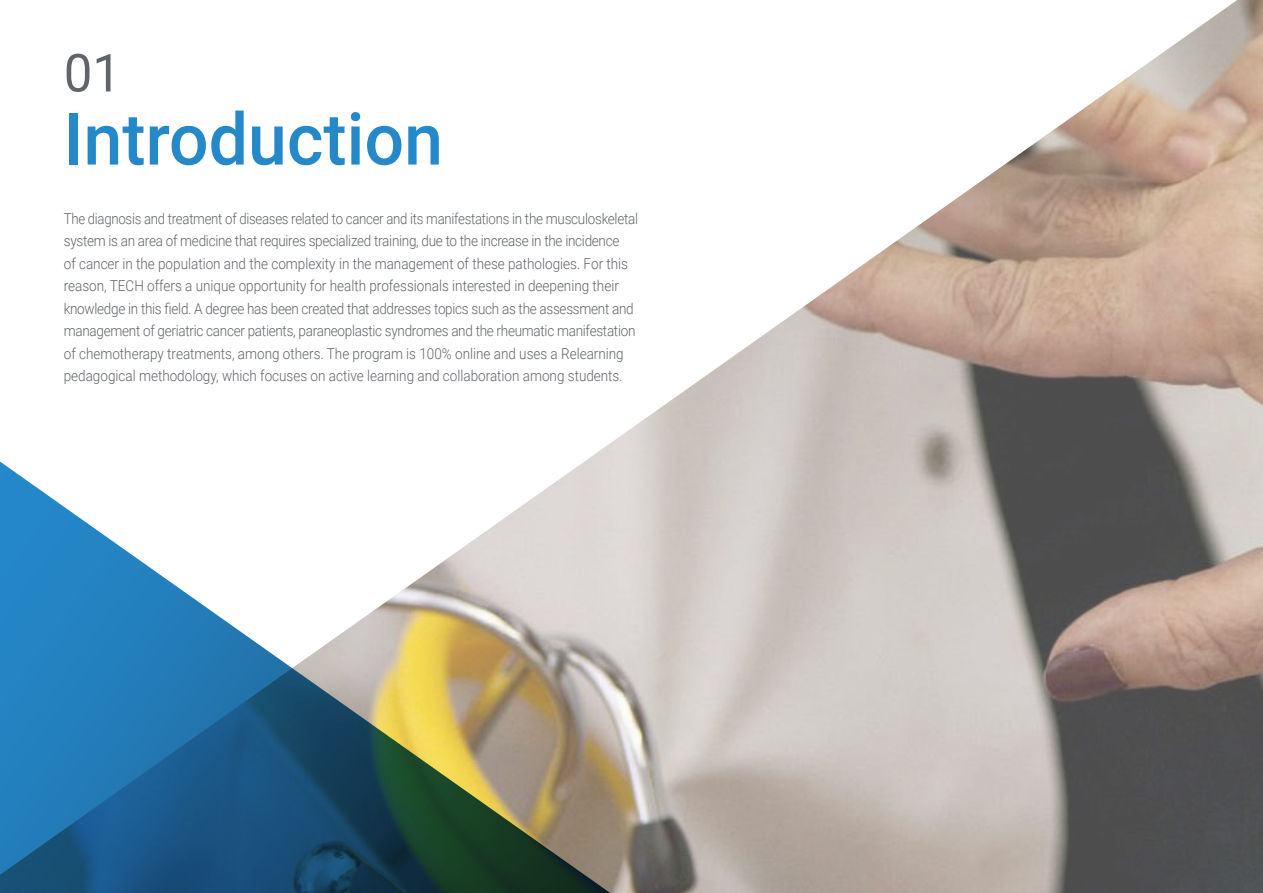
<style>
.page{position:relative;width:1263px;height:893px;background:#fff}
.page>*{position:absolute;margin:0;border:0;box-sizing:border-box;transform-origin:0 0}
.t1{font:500 72px "Roboto";color:#2488c9}
.t2{font:52.5px "Roboto";color:#61646a}
.t3{font:300 15px/22.5px "Roboto";letter-spacing:-.02em;color:#61646a;scale:.88 1}
</style>
<div class="page">
<img style="left:607px;top:0;width:656px;height:893px">
<svg style="left:0;top:446px;width:640px;height:447px"></svg>
<h2 class="t2" style="left:64px;top:36px;width:59px">01</h2>
<h1 class="t1" style="left:64px;top:89px;width:381px">Introduction</h1>
<p class="t3" style="left:64px;top:207px;width:654px">The diagnosis and treatment of diseases related to cancer and its manifestations in the musculoskeletal system is an area of medicine that requires specialized training, due to the increase in the incidence<br>of cancer in the population and the complexity in the management of these pathologies. For this reason, TECH offers a unique opportunity for health professionals interested in deepening their knowledge in this field. A degree has been created that addresses topics such as the assessment and management of geriatric cancer patients, paraneoplastic syndromes and the rheumatic manifestation of chemotherapy treatments, among others. The program is 100% online and uses a Relearning pedagogical methodology, which focuses on active learning and collaboration among students.</p>
</div>
